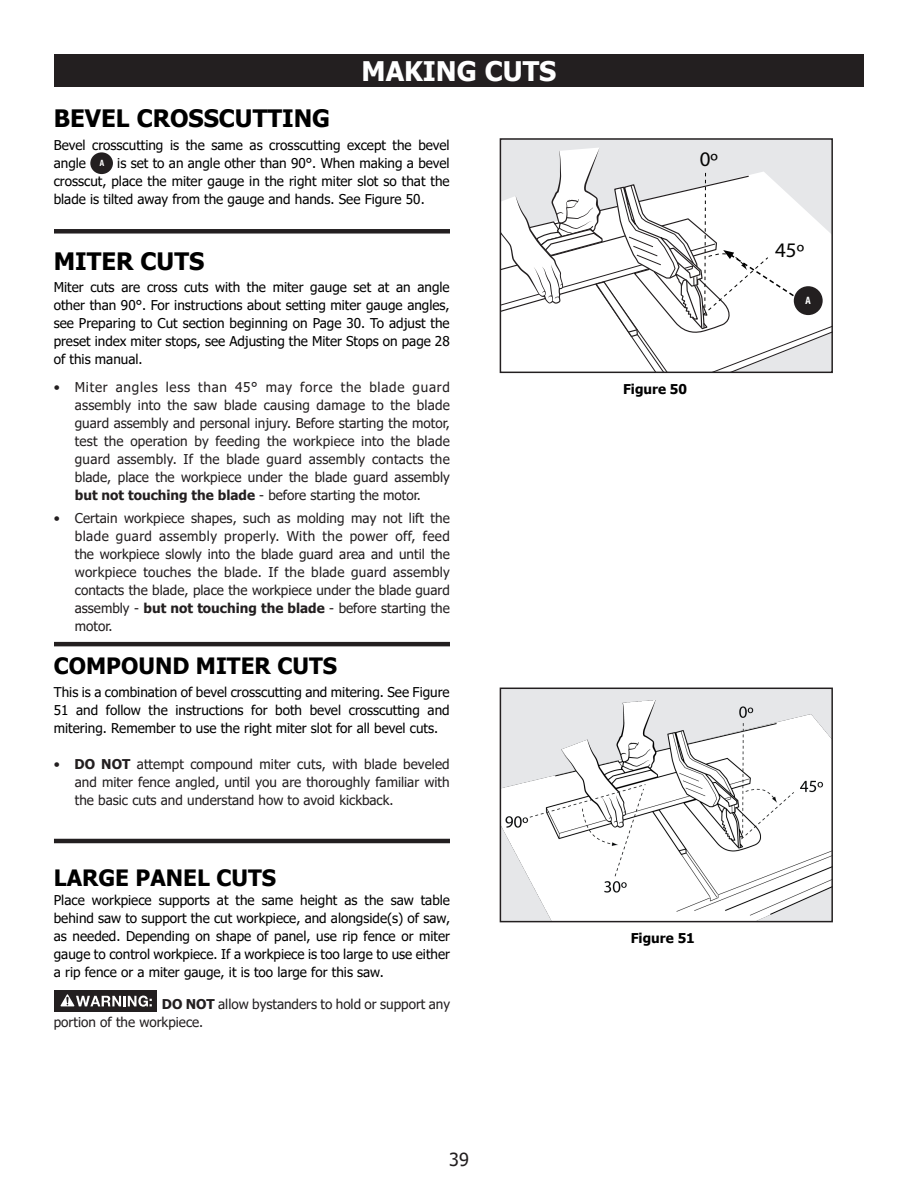
<style>
.page{position:relative;width:918px;height:1188px;background:#fff}
.page>*{position:absolute;margin:0;border:0;box-sizing:border-box;transform-origin:0 0}
.t1{font:700 27px "Tahoma";color:#fff}
.Paragraph_Style1_-_L{font:700 24px "Tahoma";color:#000}
.t2{font:700 22.5px "Tahoma";color:#000}
.t3{font:20.7px "Myriad Pro";color:#050504}
.t4{font:18px "Tahoma";color:#231f20}
.Paragraph_Style1_-_L-2{font:13.5px/18px "Tahoma";color:#000;text-align:justify}
.t5{font:13.5px/18px "Tahoma";color:#231f20;text-align:justify}
.Paragraph_Style1_-_L-3{font:700 13.5px "Tahoma";color:#000}
.Table_of_Contents{font:700 condensed 10.5px "Univers";color:#fff}
.Table_of_Contents-2{font:700 condensed 9px "Univers";color:#fff}
.s1{font-weight:700}
</style>
<div class="page">
<div style="left:500px;top:688px;width:332px;height:234px;background:#e6e7e9"></div>
<img style="left:503px;top:700px;width:327px;height:219px">
<div style="left:500px;top:688px;width:333px;height:234px;border:2px solid #231f20"></div>
<hr style="left:54px;top:642px;width:396px;height:4px;background:#231f20">
<hr style="left:54px;top:839px;width:396px;height:4px;background:#231f20">
<div style="left:500px;top:139px;width:332px;height:233px;background:#e6e7e9"></div>
<div style="left:500px;top:138px;width:333px;height:235px;border:2px solid #231f20"></div>
<div style="left:90px;top:152px;width:23px;height:22px;background:#231f20;border-radius:50%"></div>
<div style="left:54px;top:229px;width:396px;height:5px;background:#231f20"></div>
<svg style="left:500px;top:148px;width:332px;height:224px"></svg>
<div style="left:794px;top:286px;width:29px;height:29px;background:#231f20;border-radius:50%"></div>
<div style="left:54px;top:54px;width:810px;height:32px;background:#231f20"></div>
<div style="left:54px;top:991px;width:102px;height:21px;background:#231f20"></div>
<svg style="left:61px;top:994px;width:91px;height:13px"></svg>
<p class="t1" style="left:362px;top:52px;width:196px">MAKING CUTS</p>
<p class="Paragraph_Style1_-_L" style="left:54px;top:101px;width:278px">BEVEL CROSSCUTTING</p>
<p class="Paragraph_Style1_-_L-2" style="left:54px;top:137px;width:398px">Bevel crosscutting is the same as crosscutting except the bevel angle</p>
<p class="Paragraph_Style1_-_L-2" style="left:54px;top:155px;width:398px;text-indent:64px">is set to an angle other than 90°. When making a bevel crosscut, place the miter gauge in the right miter slot so that the blade is tilted away from the gauge and hands. See Figure 50.</p>
<p class="Table_of_Contents-2" style="left:99px;top:158px;width:6px">A</p>
<p class="Paragraph_Style1_-_L" style="left:54px;top:244px;width:152px">MITER CUTS</p>
<p class="Paragraph_Style1_-_L-2" style="left:54px;top:279px;width:398px">Miter cuts are cross cuts with the miter gauge set at an angle other than 90°. For instructions about setting miter gauge angles, see Preparing to Cut section beginning on Page 30. To adjust the preset index miter stops, see Adjusting the Miter Stops on page 28 of this manual.</p>
<p class="t5" style="left:75px;top:379px;width:377px;text-indent:-21px">• Miter angles less than 45° may force the blade guard assembly into the saw blade causing damage to the blade guard assembly and personal injury. Before starting the motor, test the operation by feeding the workpiece into the blade guard assembly. If the blade guard assembly contacts the blade, place the workpiece under the blade guard assembly <span class="s1">but not touching the blade</span> - before starting the motor.</p>
<p class="t5" style="left:75px;top:510px;width:377px;text-indent:-21px">• Certain workpiece shapes, such as molding may not lift the blade guard assembly properly. With the power off, feed the workpiece slowly into the blade guard area and until the workpiece touches the blade. If the blade guard assembly contacts the blade, place the workpiece under the blade guard assembly - <span class="s1">but not touching the blade</span> - before starting the motor.</p>
<p class="t2" style="left:54px;top:650px;width:285px">COMPOUND MITER CUTS</p>
<p class="Paragraph_Style1_-_L-2" style="left:54px;top:684px;width:397px">This is a combination of bevel crosscutting and mitering. See Figure 51 and follow the instructions for both bevel crosscutting and mitering. Remember to use the right miter slot for all bevel cuts.</p>
<p class="t5" style="left:75px;top:756px;width:376px;text-indent:-21px">• <span class="s1">DO NOT</span> attempt compound miter cuts, with blade beveled and miter fence angled, until you are thoroughly familiar with the basic cuts and understand how to avoid kickback.</p>
<p class="t2" style="left:54px;top:862px;width:224px">LARGE PANEL CUTS</p>
<p class="Paragraph_Style1_-_L-2" style="left:54px;top:892px;width:398px">Place workpiece supports at the same height as the saw table behind saw to support the cut workpiece, and alongside(s) of saw, as needed. Depending on shape of panel, use rip fence or miter gauge to control workpiece. If a workpiece is too large to use either a rip fence or a miter gauge, it is too large for this saw.</p>
<p class="t5" style="left:54px;top:996px;width:398px;text-indent:108px"><span class="s1">DO NOT</span> allow bystanders to hold or support any portion of the workpiece.</p>
<h3 class="t4" style="left:449px;top:1147px;width:21px">39</h3>
<p class="t3" style="left:700px;top:146px;width:20px">0º</p>
<p class="Paragraph_Style1_-_L-3" style="left:623px;top:379px;width:66px">Figure 50</p>
<p class="t3" style="left:775px;top:237px;width:31px">45º</p>
<p class="Table_of_Contents" style="left:805px;top:294px;width:7px">A</p>
<p class="Paragraph_Style1_-_L-3" style="left:631px;top:929px;width:66px">Figure 51</p>
</div>
